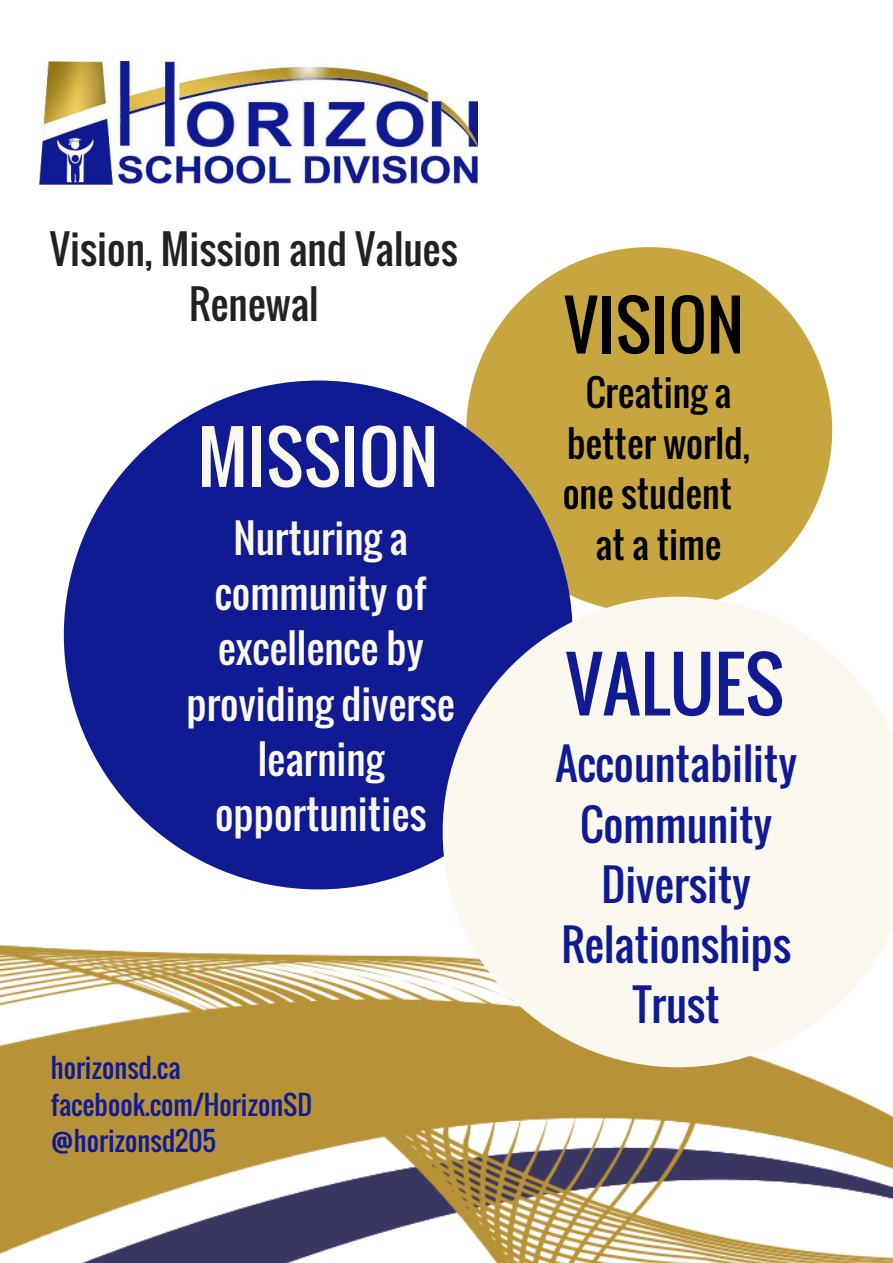
<style>
.page{position:relative;width:893px;height:1263px;background:#fff}
.page>*{position:absolute;margin:0;border:0;box-sizing:border-box;transform-origin:0 0}
.t1{font:72.82px "Oswald";color:#101b93}
.t2{font:69.53px "Oswald";color:#fbf8ef}
.t3{font:66.22px "Oswald";color:#000}
.t4{font:43.05px/60.2px "Oswald";color:#101b93;text-align:center}
.t5{font:39.75px/55.1px "Oswald";color:#fbf8ef;text-align:center}
.t6{font:39.75px/55.1px "Oswald";color:#222;text-align:center}
.t7{font:36.45px/50.6px "Oswald";color:#000;text-align:center}
.t8{font:26.47px/36.6px "Oswald";color:#101b93}
</style>
<div class="page">
<svg style="left:473px;top:247px;width:359px;height:350px;fill:#c8a63f"></svg>
<img style="left:39px;top:62px;width:438px;height:123px">
<svg style="left:64px;top:380px;width:509px;height:509px;background:#3b429d"></svg>
<img style="left:0;top:944px;width:893px;height:319px">
<svg style="left:443px;top:597px;width:450px;height:470px;fill:#fbf8ef"></svg>
<p class="t6" style="left:50px;top:220px;width:409px">Vision, Mission and Values<br>Renewal</p>
<h2 class="t2" style="left:198px;top:404px;width:242px">MISSION</h2>
<p class="t5" style="left:187px;top:509px;width:270px">Nurturing a community of excellence by providing diverse learning opportunities</p>
<p class="t8" style="left:51px;top:1049px;width:263px">horizonsd.ca facebook.com/HorizonSD @horizonsd205</p>
<h3 class="t3" style="left:564px;top:274px;width:181px">VISION</h3>
<p class="t7" style="left:563px;top:366px;width:189px">Creating a better world, one student at a time</p>
<h1 class="t1" style="left:566px;top:629px;width:220px">VALUES</h1>
<p class="t4" style="left:555px;top:733px;width:243px">Accountability<br>Community<br>Diversity<br>Relationships<br>Trust</p>
</div>
